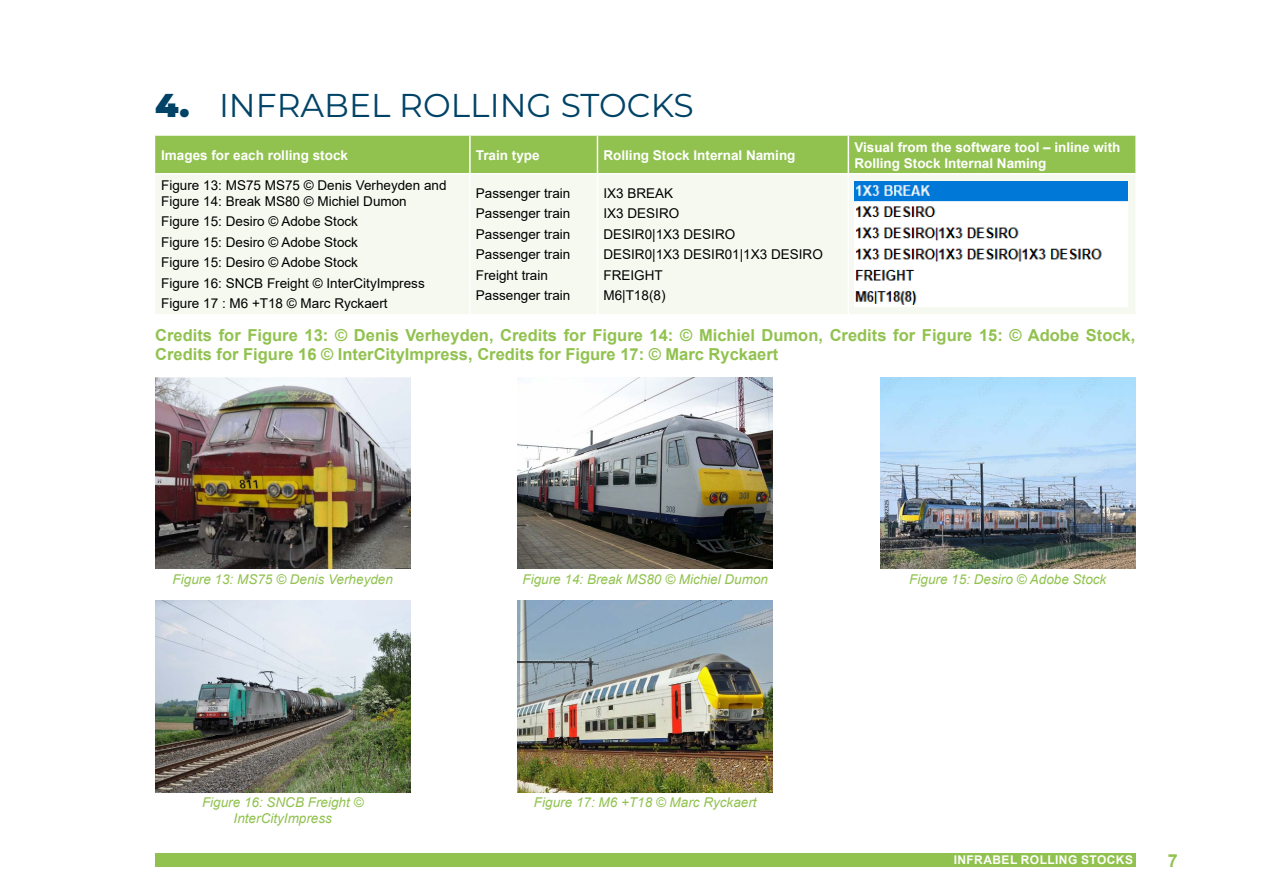
<style>
.page{position:relative;width:1263px;height:893px;background:#fff}
.page>*{position:absolute;margin:0;border:0;box-sizing:border-box;transform-origin:0 0}
.t1{font:33px "Montserrat";color:#014366}
.t2{font:700 18px "Arial";color:#91c24f}
.t3{font:700 16.5px/19.8px "Arial";color:#91c24f}
.t4{font:13.5px/20.4px "Arial";color:#000}
.t5{font:italic 13.5px/16.2px "Arial";color:#91c24f;text-align:center}
.t6{font:700 13.5px/16.2px "Arial";color:#fff}
.t7{font:700 12px "Arial";letter-spacing:.035em;color:#fff}
.s1{font-weight:900}
</style>
<div class="page">
<div style="left:155px;top:853px;width:980px;height:14px;background:#91c24f"></div>
<div style="left:155px;top:136px;width:980px;height:37px;background:#91c24f"></div>
<div style="left:155px;top:175px;width:980px;height:139px;background:#f6f9f0"></div>
<hr style="left:469px;top:136px;width:2px;height:37px;background:#fff">
<hr style="left:597px;top:136px;width:1px;height:37px;background:#fff">
<hr style="left:848px;top:136px;width:1px;height:37px;background:#fff">
<hr style="left:469px;top:175px;width:2px;height:139px;background:#fff">
<hr style="left:597px;top:175px;width:1px;height:139px;background:#fff">
<hr style="left:848px;top:175px;width:1px;height:139px;background:#fff">
<img style="left:854px;top:181px;width:274px;height:125px">
<img style="left:155px;top:377px;width:255px;height:192px">
<img style="left:518px;top:377px;width:255px;height:192px">
<img style="left:880px;top:377px;width:255px;height:192px">
<img style="left:155px;top:601px;width:255px;height:191px">
<img style="left:518px;top:601px;width:255px;height:191px">
<h1 class="t1" style="left:155px;top:83px;width:540px"><span class="s1">4.</span> INFRABEL ROLLING STOCKS</h1>
<p class="t6" style="left:161px;top:147px;width:188px">Images for each rolling stock</p>
<p class="t6" style="left:476px;top:147px;width:65px">Train type</p>
<p class="t6" style="left:603px;top:147px;width:194px">Rolling Stock Internal Naming</p>
<p class="t6" style="left:854px;top:139px;width:268px">Visual from the software tool – inline with<br>Rolling Stock Internal Naming</p>
<p class="t4" style="left:161px;top:177px;width:287px;line-height:16.2px">Figure 13: MS75 MS75 © Denis Verheyden and<br>Figure 14: Break MS80 © Michiel Dumon</p>
<p class="t4" style="left:161px;top:211px;width:265px">Figure 15: Desiro © Adobe Stock<br>Figure 15: Desiro © Adobe Stock<br>Figure 15: Desiro © Adobe Stock<br>Figure 16: SNCB Freight © InterCityImpress Figure 17 : M6 +T18 © Marc Ryckaert</p>
<p class="t4" style="left:476px;top:183px;width:96px">Passenger train<br>Passenger train<br>Passenger train<br>Passenger train<br>Freight train<br>Passenger train</p>
<p class="t4" style="left:603px;top:183px;width:221px">IX3 BREAK<br>IX3 DESIRO<br>DESIR0|1X3 DESIRO<br>DESIR0|1X3 DESIR01|1X3 DESIRO<br>FREIGHT<br>M6|T18(8)</p>
<p class="t3" style="left:155px;top:325px;width:982px">Credits for Figure 13: © Denis Verheyden, Credits for Figure 14: © Michiel Dumon, Credits for Figure 15: © Adobe Stock,<br>Credits for Figure 16 © InterCityImpress, Credits for Figure 17: © Marc Ryckaert</p>
<p class="t5" style="left:173px;top:571px;width:222px">Figure 13: MS75 © Denis Verheyden</p>
<p class="t5" style="left:522px;top:571px;width:247px">Figure 14: Break MS80 © Michiel Dumon</p>
<p class="t5" style="left:909px;top:571px;width:199px">Figure 15: Desiro © Adobe Stock</p>
<p class="t5" style="left:202px;top:794px;width:163px">Figure 16: SNCB Freight ©<br>InterCityImpress</p>
<p class="t5" style="left:534px;top:794px;width:224px">Figure 17: M6 +T18 © Marc Ryckaert</p>
<p class="t7" style="left:954px;top:852px;width:85px">INFRABEL Rolling</p>
<p class="t7" style="left:1081px;top:852px;width:18px">Stocks</p>
<h2 class="t2" style="left:1168px;top:848px;width:12px">7</h2>
</div>
